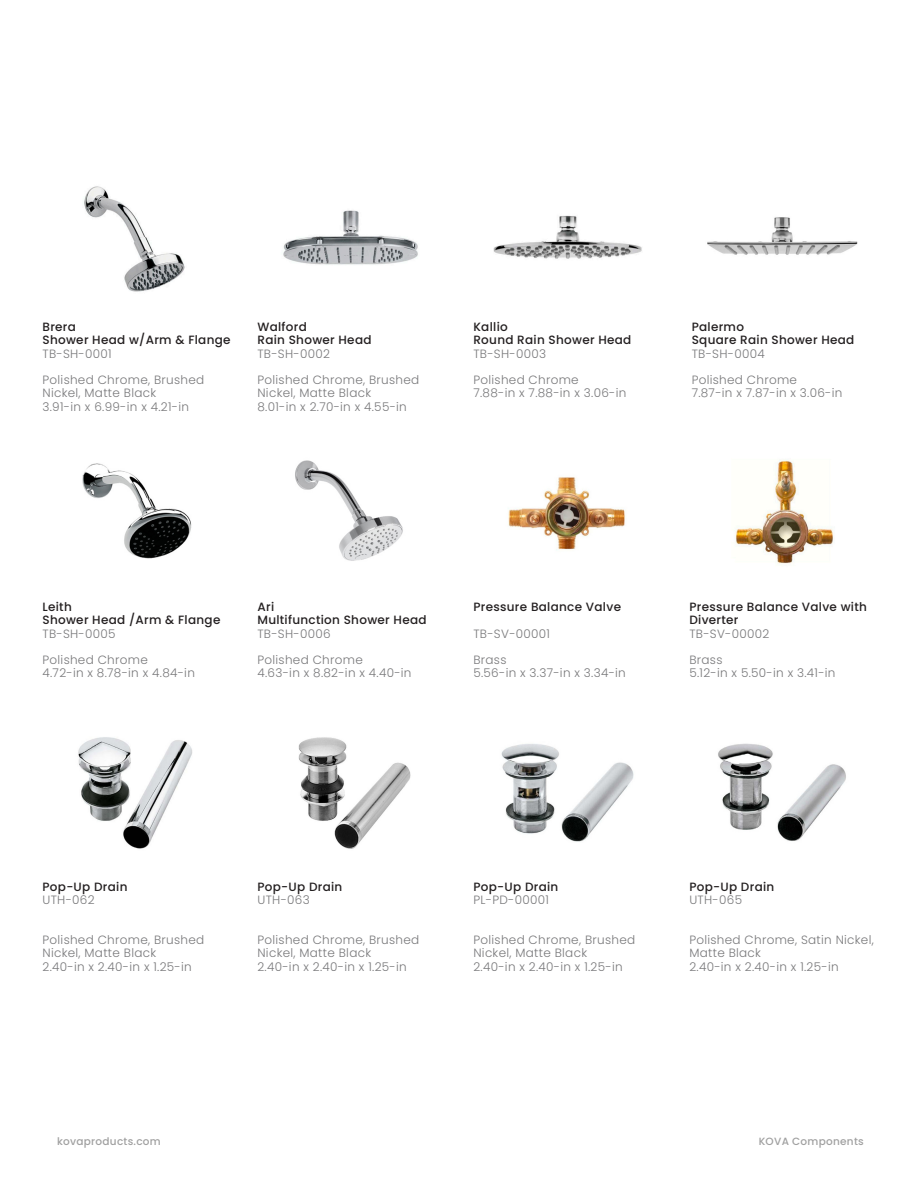
<style>
.page{position:relative;width:918px;height:1188px;background:#fff}
.page>*{position:absolute;margin:0;border:0;box-sizing:border-box;transform-origin:0 0}
.t1{font:300 12px/13.5px "Poppins";letter-spacing:.025em;color:#78787a}
.t2{font:500 12px/13.5px "Poppins";letter-spacing:.025em;color:#231f20}
.t3{font:500 10.5px "Poppins";letter-spacing:.025em;color:#a0a0a0}
</style>
<div class="page">
<img style="left:78px;top:737px;width:114px;height:112px">
<img style="left:508px;top:476px;width:117px;height:74px">
<img style="left:82px;top:463px;width:110px;height:96px">
<img style="left:84px;top:186px;width:101px;height:106px">
<img style="left:295px;top:460px;width:108px;height:101px">
<img style="left:493px;top:215px;width:149px;height:44px">
<img style="left:283px;top:210px;width:135px;height:55px">
<img style="left:707px;top:217px;width:151px;height:38px">
<img style="left:735px;top:460px;width:99px;height:104px">
<img style="left:298px;top:737px;width:113px;height:112px">
<img style="left:501px;top:744px;width:133px;height:98px">
<img style="left:718px;top:743px;width:128px;height:98px">
<p class="t2" style="left:43px;top:320px;width:35px">Brera</p>
<p class="t2" style="left:43px;top:333px;width:190px">Shower Head w/Arm &amp; Flange</p>
<p class="t1" style="left:43px;top:347px;width:71px">TB-SH-0001</p>
<p class="t1" style="left:43px;top:373px;width:163px">Polished Chrome, Brushed<br>Nickel, Matte Black</p>
<p class="t1" style="left:43px;top:400px;width:148px">3.91-in x 6.99-in x 4.21-in</p>
<p class="t2" style="left:257px;top:320px;width:51px">Walford</p>
<p class="t2" style="left:257px;top:333px;width:116px">Rain Shower Head</p>
<p class="t1" style="left:257px;top:347px;width:74px">TB-SH-0002</p>
<p class="t1" style="left:257px;top:373px;width:163px">Polished Chrome, Brushed<br>Nickel, Matte Black</p>
<p class="t1" style="left:257px;top:400px;width:151px">8.01-in x 2.70-in x 4.55-in</p>
<p class="t2" style="left:473px;top:320px;width:36px">Kallio</p>
<p class="t2" style="left:473px;top:333px;width:160px">Round Rain Shower Head</p>
<p class="t1" style="left:473px;top:347px;width:74px">TB-SH-0003</p>
<p class="t1" style="left:473px;top:373px;width:107px">Polished Chrome</p>
<p class="t1" style="left:473px;top:386px;width:154px">7.88-in x 7.88-in x 3.06-in</p>
<p class="t2" style="left:692px;top:320px;width:54px">Palermo</p>
<p class="t2" style="left:692px;top:333px;width:164px">Square Rain Shower Head</p>
<p class="t1" style="left:692px;top:347px;width:75px">TB-SH-0004</p>
<p class="t1" style="left:692px;top:373px;width:107px">Polished Chrome</p>
<p class="t1" style="left:692px;top:386px;width:152px">7.87-in x 7.87-in x 3.06-in</p>
<p class="t2" style="left:43px;top:600px;width:31px">Leith</p>
<p class="t2" style="left:43px;top:614px;width:179px">Shower Head /Arm &amp; Flange</p>
<p class="t1" style="left:43px;top:627px;width:75px">TB-SH-0005</p>
<p class="t1" style="left:43px;top:653px;width:107px">Polished Chrome</p>
<p class="t1" style="left:43px;top:667px;width:154px">4.72-in x 8.78-in x 4.84-in</p>
<p class="t2" style="left:257px;top:600px;width:18px">Ari</p>
<p class="t2" style="left:257px;top:614px;width:171px">Multifunction Shower Head</p>
<p class="t1" style="left:257px;top:627px;width:75px">TB-SH-0006</p>
<p class="t1" style="left:257px;top:653px;width:107px">Polished Chrome</p>
<p class="t1" style="left:257px;top:667px;width:156px">4.63-in x 8.82-in x 4.40-in</p>
<p class="t2" style="left:473px;top:600px;width:149px">Pressure Balance Valve</p>
<p class="t1" style="left:473px;top:627px;width:78px">TB-SV-00001</p>
<p class="t1" style="left:473px;top:653px;width:35px">Brass</p>
<p class="t1" style="left:473px;top:667px;width:154px">5.56-in x 3.37-in x 3.34-in</p>
<p class="t2" style="left:689px;top:600px;width:179px">Pressure Balance Valve with<br>Diverter</p>
<p class="t1" style="left:689px;top:627px;width:82px">TB-SV-00002</p>
<p class="t1" style="left:689px;top:653px;width:35px">Brass</p>
<p class="t1" style="left:689px;top:667px;width:148px">5.12-in x 5.50-in x 3.41-in</p>
<p class="t2" style="left:43px;top:880px;width:86px">Pop-Up Drain</p>
<p class="t1" style="left:43px;top:894px;width:54px">UTH-062</p>
<p class="t1" style="left:43px;top:933px;width:163px">Polished Chrome, Brushed<br>Nickel, Matte Black</p>
<p class="t1" style="left:43px;top:960px;width:151px">2.40-in x 2.40-in x 1.25-in</p>
<p class="t2" style="left:257px;top:880px;width:86px">Pop-Up Drain</p>
<p class="t1" style="left:257px;top:894px;width:54px">UTH-063</p>
<p class="t1" style="left:257px;top:933px;width:163px">Polished Chrome, Brushed<br>Nickel, Matte Black</p>
<p class="t1" style="left:257px;top:960px;width:151px">2.40-in x 2.40-in x 1.25-in</p>
<p class="t2" style="left:473px;top:880px;width:86px">Pop-Up Drain</p>
<p class="t1" style="left:473px;top:894px;width:77px">PL-PD-00001</p>
<p class="t1" style="left:473px;top:933px;width:163px">Polished Chrome, Brushed<br>Nickel, Matte Black</p>
<p class="t1" style="left:473px;top:960px;width:151px">2.40-in x 2.40-in x 1.25-in</p>
<p class="t2" style="left:689px;top:880px;width:86px">Pop-Up Drain</p>
<p class="t1" style="left:689px;top:894px;width:54px">UTH-065</p>
<p class="t1" style="left:689px;top:933px;width:186px">Polished Chrome, Satin Nickel,<br>Matte Black</p>
<p class="t1" style="left:689px;top:960px;width:151px">2.40-in x 2.40-in x 1.25-in</p>
<p class="t3" style="left:57px;top:1135px;width:105px">kovaproducts.com</p>
<p class="t3" style="left:759px;top:1135px;width:107px">KOVA Components</p>
</div>
